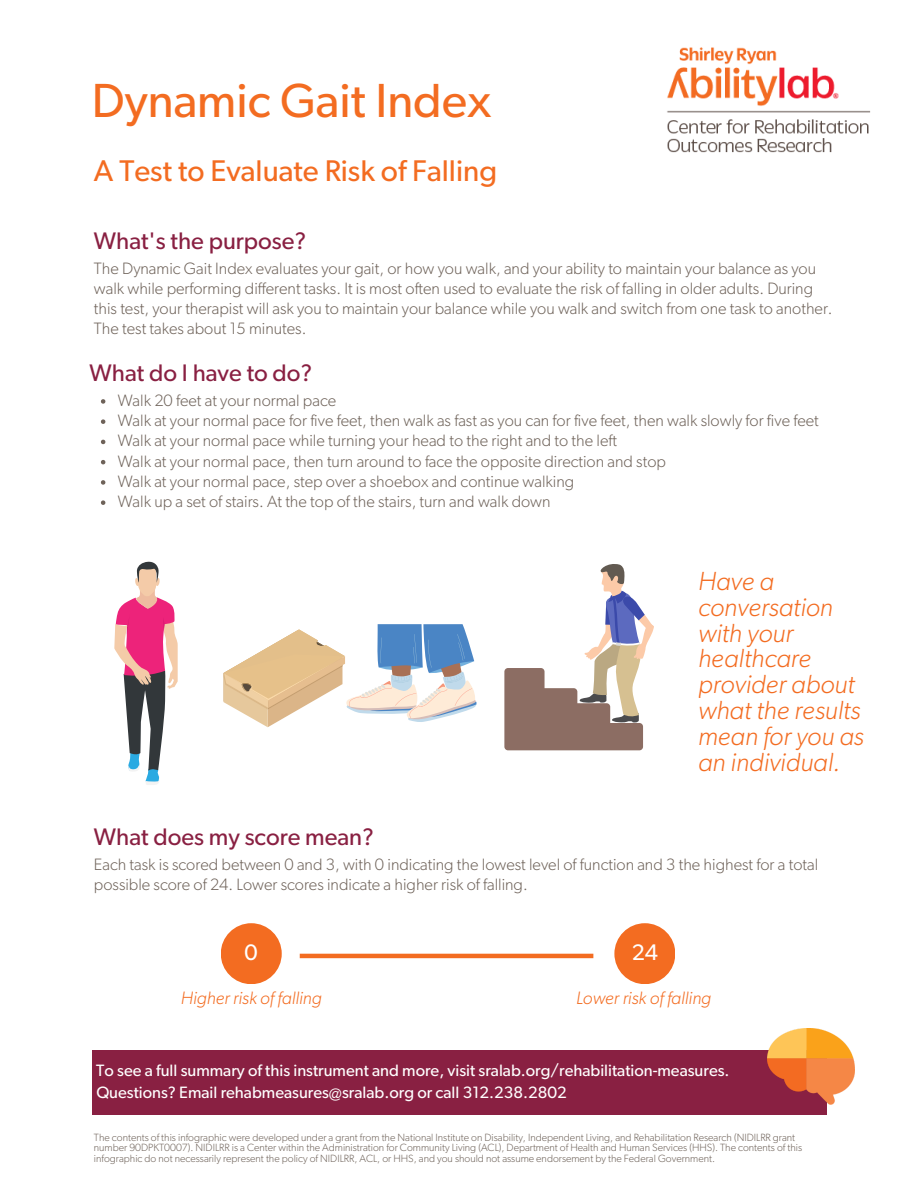
<style>
.page{position:relative;width:918px;height:1188px;background:#fff}
.page>*{position:absolute;margin:0;border:0;box-sizing:border-box;transform-origin:0 0}
.t1{font:48px "Gibson";color:#f36c21}
.t2{font:30px "Gibson";color:#f36c21}
.t3{font:italic 300 26.25px/25.8px "Gibson";color:#f36c21}
.t4{font:24px "Gibson";color:#892042}
.t5{font:22.5px "Gibson";color:#fff}
.t6{font:italic 300 18px "Gibson";color:#f36c21}
.t7{font:300 16.5px/20.2px "Gibson";color:#6e6259}
.t8{font:16.5px/22.5px "Gibson";color:#fff}
.t9{font:300 10.5px/10.5px "Gibson";color:#6e6259}
</style>
<div class="page">
<img style="left:667px;top:48px;width:204px;height:105px">
<svg style="left:101px;top:399px;width:4px;height:5px"></svg>
<svg style="left:101px;top:419px;width:4px;height:5px"></svg>
<svg style="left:101px;top:440px;width:4px;height:4px"></svg>
<svg style="left:101px;top:460px;width:4px;height:4px"></svg>
<svg style="left:101px;top:480px;width:4px;height:5px"></svg>
<svg style="left:101px;top:500px;width:4px;height:5px"></svg>
<svg style="left:114px;top:561px;width:64px;height:224px"></svg>
<svg style="left:224px;top:624px;width:252px;height:103px"></svg>
<svg style="left:504px;top:564px;width:150px;height:186px"></svg>
<hr style="left:300px;top:954px;width:293px;height:4px;background:#f36c21">
<div style="left:221px;top:923px;width:61px;height:61px;background:#f36c21;border-radius:50%"></div>
<div style="left:614px;top:923px;width:61px;height:61px;background:#f36c21;border-radius:50%"></div>
<div style="left:92px;top:1050px;width:734px;height:64px;background:#892042"></div>
<img style="left:767px;top:1029px;width:88px;height:75px">
<h1 class="t1" style="left:92px;top:79px;width:401px">Dynamic Gait Index</h1>
<h2 class="t2" style="left:94px;top:157px;width:405px">A Test to Evaluate Risk of Falling</h2>
<h3 class="t4" style="left:94px;top:230px;width:214px">What's the purpose?</h3>
<p class="t7" style="left:94px;top:259px;width:740px">The Dynamic Gait Index evaluates your gait, or how you walk, and your ability to maintain your balance as you walk while performing different tasks. It is most often used to evaluate the risk of falling in older adults. During this test, your therapist will ask you to maintain your balance while you walk and switch from one task to another.<br>The test takes about 15 minutes.</p>
<h3 class="t4" style="left:90px;top:362px;width:224px">What do I have to do?</h3>
<p class="t7" style="left:118px;top:391px;width:703px">Walk 20 feet at your normal pace<br>Walk at your normal pace for five feet, then walk as fast as you can for five feet, then walk slowly for five feet Walk at your normal pace while turning your head to the right and to the left<br>Walk at your normal pace, then turn around to face the opposite direction and stop<br>Walk at your normal pace, step over a shoebox and continue walking<br>Walk up a set of stairs. At the top of the stairs, turn and walk down</p>
<h3 class="t3" style="left:698px;top:569px;width:167px">Have a conversation with your healthcare provider about what the results mean for you as an individual.</h3>
<h3 class="t4" style="left:94px;top:826px;width:282px">What does my score mean?</h3>
<p class="t7" style="left:94px;top:855px;width:726px">Each task is scored between 0 and 3, with 0 indicating the lowest level of function and 3 the highest for a total possible score of 24. Lower scores indicate a higher risk of falling.</p>
<h3 class="t5" style="left:245px;top:942px;width:15px">0</h3>
<h3 class="t5" style="left:632px;top:942px;width:28px">24</h3>
<p class="t6" style="left:181px;top:990px;width:143px">Higher risk of falling</p>
<p class="t6" style="left:576px;top:990px;width:137px">Lower risk of falling</p>
<p class="t8" style="left:96px;top:1059px;width:635px">To see a full summary of this instrument and more, visit sralab.org/rehabilitation-measures.<br>Questions? Email rehabmeasures@sralab.org or call 312.238.2802</p>
<p class="t9" style="left:94px;top:1133px;width:710px">The contents of this infographic were developed under a grant from the National Institute on Disability, Independent Living, and Rehabilitation Research (NIDILRR grant number 90DPKT0007). NIDILRR is a Center within the Administration for Community Living (ACL), Department of Health and Human Services (HHS). The contents of this infographic do not necessarily represent the policy of NIDILRR, ACL, or HHS, and you should not assume endorsement by the Federal Government.</p>
</div>
